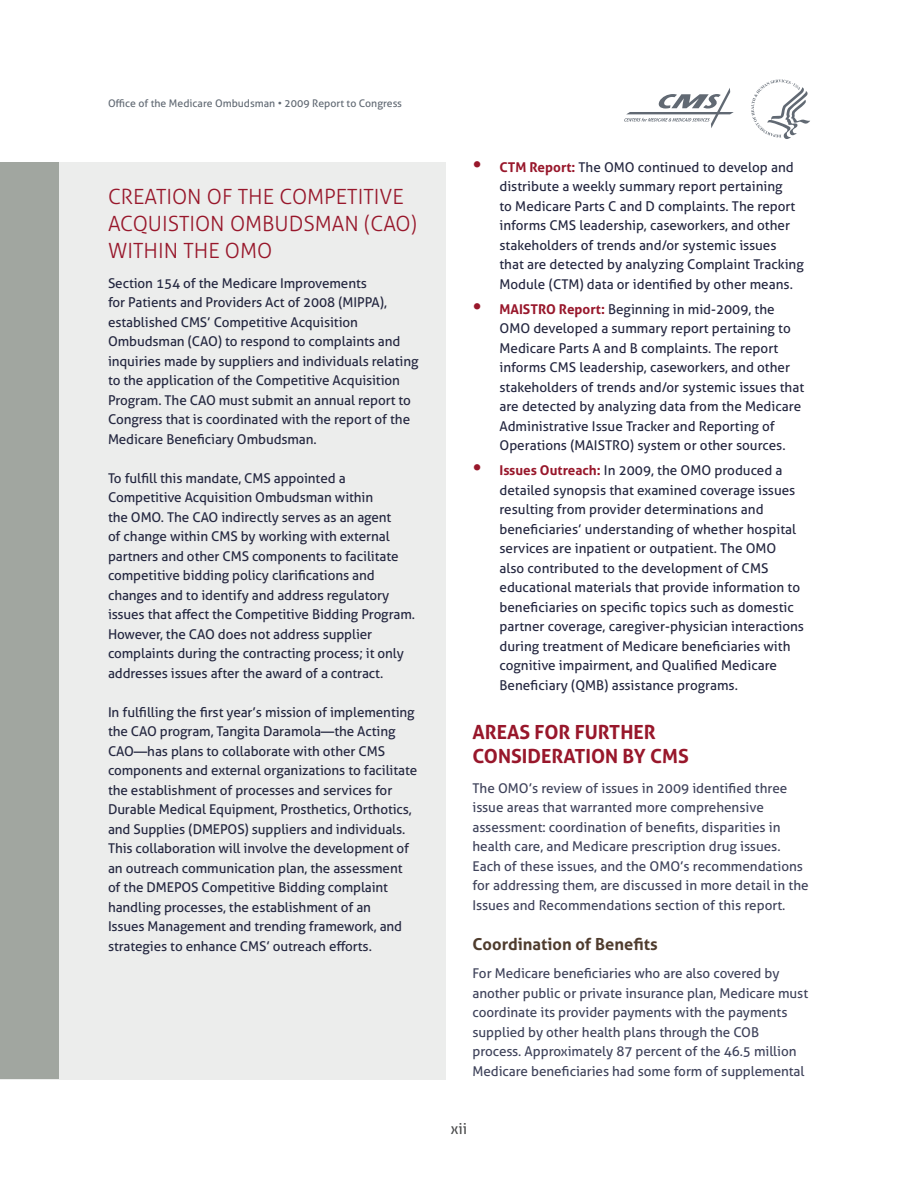
<style>
.page{position:relative;width:918px;height:1188px;background:#fff}
.page>*{position:absolute;margin:0;border:0;box-sizing:border-box;transform-origin:0 0}
.Case_Review_Heading1{font:300 21px/27px "Aller";color:#98172b}
.Heading2{font:700 19.5px/24px "Aller";color:#98172b}
.Heading3{font:700 16.5px "Aller";color:#4f3c2e}
.t1{font:15px "Aller";color:#4b4c4d}
.Case_Review{font:13.5px/19.5px "Aller";letter-spacing:-.005em;color:#242740}
.Bullets{font:13.5px/19.5px "Aller";color:#242740}
.Text{font:13.5px/19.5px "Aller";letter-spacing:-.005em;color:#3f435b}
.t2{font:10.5px "Aller";color:#616973}
.s1{font-weight:700;font-size:21px;color:#98172b}
.s2{font-weight:700;color:#98172b}
</style>
<div class="page">
<div style="left:0;top:162px;width:446px;height:918px;background:#ecedec"></div>
<div style="left:0;top:163px;width:59px;height:916px;background:#a1a6a0"></div>
<svg style="left:624px;top:88px;width:110px;height:40px"></svg>
<svg style="left:751px;top:80px;width:59px;height:59px"></svg>
<p class="t2" style="left:108px;top:97px;width:296px">Office of the Medicare Ombudsman • 2009 Report to Congress</p>
<h1 class="Case_Review_Heading1" style="left:108px;top:183px;width:310px">CREATION OF THE COMPETITIVE<br>ACQUISTION OMBUDSMAN (CAO)<br>WITHIN THE OMO</h1>
<p class="Case_Review" style="left:108px;top:273px;width:312px">Section 154 of the Medicare Improvements<br>for Patients and Providers Act of 2008 (MIPPA), established CMS’ Competitive Acquisition Ombudsman (CAO) to respond to complaints and inquiries made by suppliers and individuals relating to the application of the Competitive Acquisition Program. The CAO must submit an annual report to Congress that is coordinated with the report of the Medicare Beneficiary Ombudsman.</p>
<p class="Case_Review" style="left:108px;top:468px;width:239px">To fulfill this mandate, CMS appointed a</p>
<p class="Case_Review" style="left:108px;top:488px;width:309px">Competitive Acquisition Ombudsman within<br>the OMO. The CAO indirectly serves as an agent<br>of change within CMS by working with external partners and other CMS components to facilitate competitive bidding policy clarifications and changes and to identify and address regulatory issues that affect the Competitive Bidding Program.<br>However, the CAO does not address supplier complaints during the contracting process; it only addresses issues after the award of a contract.</p>
<p class="Case_Review" style="left:108px;top:702px;width:311px">In fulfilling the first year’s mission of implementing the CAO program, Tangita Daramola—the Acting CAO—has plans to collaborate with other CMS components and external organizations to facilitate the establishment of processes and services for Durable Medical Equipment, Prosthetics, Orthotics, and Supplies (DMEPOS) suppliers and individuals.<br>This collaboration will involve the development of an outreach communication plan, the assessment of the DMEPOS Competitive Bidding complaint handling processes, the establishment of an<br>Issues Management and trending framework, and strategies to enhance CMS’ outreach efforts.</p>
<p class="Bullets" style="left:500px;top:157px;width:306px;text-indent:-27px"><span class="s1">•</span> <span class="s2">CTM Report:</span> The OMO continued to develop and distribute a weekly summary report pertaining<br>to Medicare Parts C and D complaints. The report informs CMS leadership, caseworkers, and other stakeholders of trends and/or systemic issues that are detected by analyzing Complaint Tracking Module (CTM) data or identified by other means.</p>
<p class="Bullets" style="left:500px;top:299px;width:306px;text-indent:-27px"><span class="s1">•</span> <span class="s2">MAISTRO Report:</span> Beginning in mid-2009, the OMO developed a summary report pertaining to Medicare Parts A and B complaints. The report informs CMS leadership, caseworkers, and other stakeholders of trends and/or systemic issues that are detected by analyzing data from the Medicare Administrative Issue Tracker and Reporting of Operations (MAISTRO) system or other sources.</p>
<p class="Bullets" style="left:500px;top:461px;width:306px;text-indent:-27px"><span class="s1">•</span> <span class="s2">Issues Outreach:</span> In 2009, the OMO produced a detailed synopsis that examined coverage issues resulting from provider determinations and beneficiaries’ understanding of whether hospital services are inpatient or outpatient. The OMO also contributed to the development of CMS educational materials that provide information to beneficiaries on specific topics such as domestic partner coverage, caregiver-physician interactions during treatment of Medicare beneficiaries with cognitive impairment, and Qualified Medicare Beneficiary (QMB) assistance programs.</p>
<h2 class="Heading2" style="left:472px;top:720px;width:218px">AREAS FOR FURTHER<br>CONSIDERATION BY CMS</h2>
<p class="Text" style="left:472px;top:778px;width:338px">The OMO’s review of issues in 2009 identified three issue areas that warranted more comprehensive assessment: coordination of benefits, disparities in health care, and Medicare prescription drug issues.<br>Each of these issues, and the OMO’s recommendations for addressing them, are discussed in more detail in the Issues and Recommendations section of this report.</p>
<h3 class="Heading3" style="left:472px;top:934px;width:187px">Coordination of Benefits</h3>
<p class="Text" style="left:472px;top:963px;width:337px">For Medicare beneficiaries who are also covered by another public or private insurance plan, Medicare must coordinate its provider payments with the payments supplied by other health plans through the COB process. Approximately 87 percent of the 46.5 million Medicare beneficiaries had some form of supplemental</p>
<p class="t1" style="left:451px;top:1120px;width:18px">xii</p>
</div>
